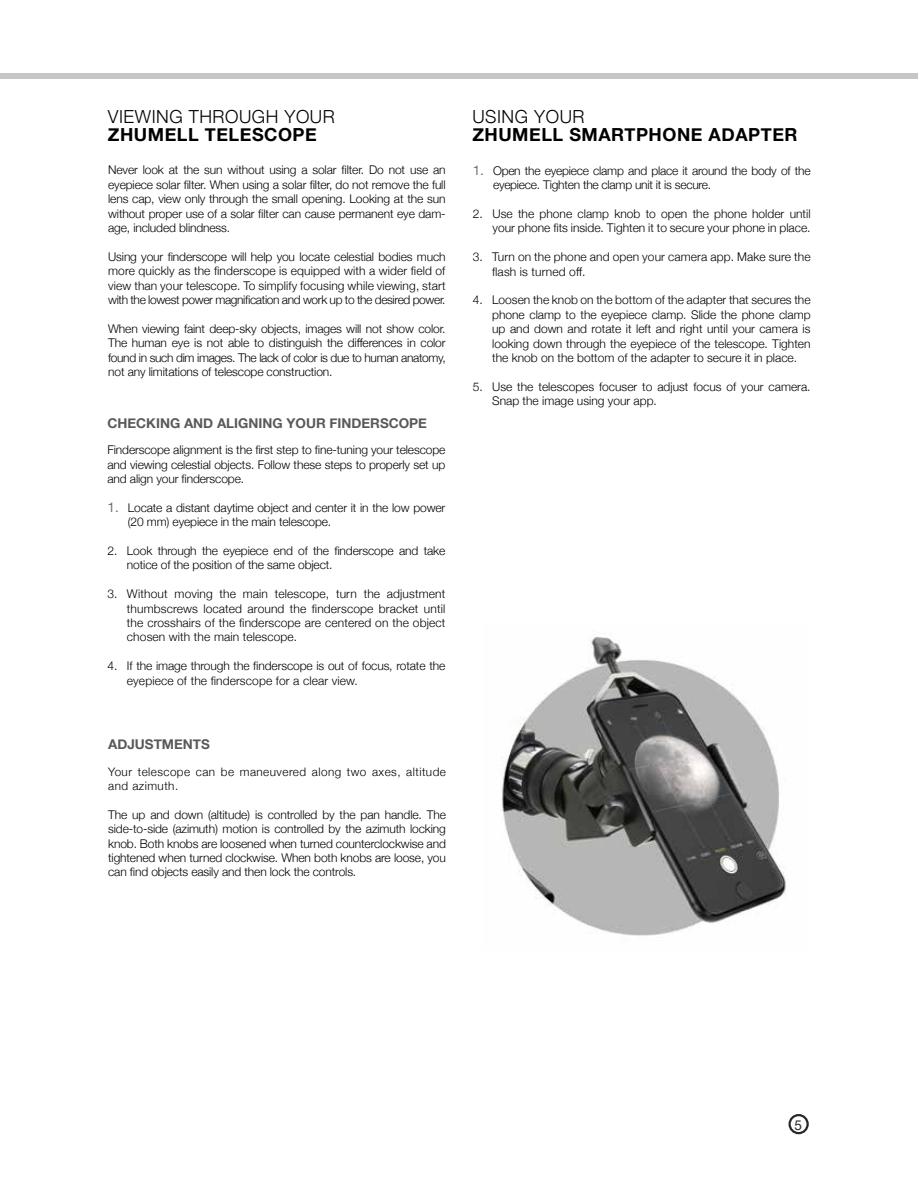
<style>
.page{position:relative;width:918px;height:1188px;background:#fff}
.page>*{position:absolute;margin:0;border:0;box-sizing:border-box;transform-origin:0 0}
.t1{font:700 18px "Helvetica Neue";letter-spacing:.03em;color:#000}
.t2{font:300 18px "Helvetica Neue";letter-spacing:.03em;color:#000}
.t3{font:700 13.5px "Helvetica Neue";color:#58595b}
.t4{font:13.5px "Helvetica Neue";color:#2a2829}
.t5{font:300 12px/14.4px "Helvetica Neue";letter-spacing:-.01em;color:#000;text-align:justify}
.t6{font:300 12px/14.4px "Helvetica Neue";letter-spacing:.01em;color:#000}
.t7{font:300 11.7px/14.4px "Helvetica Neue";letter-spacing:.04em;color:#000}
.s1{font-weight:400;font-size:13.5px;color:#726e6d}
</style>
<div class="page">
<svg style="left:787px;top:1113px;width:23px;height:22px"></svg>
<div style="left:788px;top:1114px;width:21px;height:20px;border:2px solid #2a2829;border-radius:50%"></div>
<div style="left:0;top:74px;width:918px;height:5px;background:#c6c6c9"></div>
<img style="left:502px;top:637px;width:284px;height:299px">
<h1 class="t2" style="left:108px;top:102px;width:228px">VIEWING THROUGH YOUR</h1>
<h1 class="t1" style="left:108px;top:120px;width:211px">ZHUMELL TELESCOPE</h1>
<p class="t5" style="left:108px;top:162px;width:339px">Never look at the sun without using a solar filter. Do not use an eyepiece solar filter. When using a solar filter, do not remove the full lens cap, view only through the small opening. Looking at the sun without proper use of a solar filter can cause permanent eye dam&shy;age, included blindness.</p>
<p class="t5" style="left:108px;top:248px;width:339px">Using your finderscope will help you locate celestial bodies much more quickly as the finderscope is equipped with a wider field of view than your telescope. To simplify focusing while viewing, start with the lowest power magnification and work up to the desired power.</p>
<p class="t5" style="left:108px;top:320px;width:339px">When viewing faint deep-sky objects, images will not show color.<br>The human eye is not able to distinguish the differences in color found in such dim images. The lack of color is due to human anatomy, not any limitations of telescope construction.</p>
<p class="t3" style="left:108px;top:412px;width:321px">CHECKING AND ALIGNING YOUR FINDERSCOPE</p>
<p class="t5" style="left:108px;top:442px;width:339px">Finderscope alignment is the first step to fine-tuning your telescope and viewing celestial objects. Follow these steps to properly set up and align your finderscope.</p>
<p class="t5" style="left:128px;top:499px;width:319px;text-indent:-20px"><span class="s1">1.</span> Locate a distant daytime object and center it in the low power (20 mm) eyepiece in the main telescope.</p>
<p class="t5" style="left:127px;top:543px;width:320px;text-indent:-19px">2. Look through the eyepiece end of the finderscope and take notice of the position of the same object.</p>
<p class="t5" style="left:127px;top:586px;width:320px;text-indent:-19px">3. Without moving the main telescope, turn the adjustment thumbscrews located around the finderscope bracket until the crosshairs of the finderscope are centered on the object chosen with the main telescope.</p>
<p class="t5" style="left:127px;top:658px;width:320px;text-indent:-19px">4. If the image through the finderscope is out of focus, rotate the eyepiece of the finderscope for a clear view.</p>
<p class="t3" style="left:108px;top:733px;width:103px">ADJUSTMENTS</p>
<p class="t7" style="left:108px;top:763px;width:339px">Your telescope can be maneuvered along two axes, altitude and azimuth.</p>
<p class="t5" style="left:108px;top:806px;width:339px">The up and down (altitude) is controlled by the pan handle. The side-to-side (azimuth) motion is controlled by the azimuth locking knob. Both knobs are loosened when turned counterclockwise and tightened when turned clockwise. When both knobs are loose, you can find objects easily and then lock the controls.</p>
<h1 class="t2" style="left:472px;top:102px;width:114px">USING YOUR</h1>
<h1 class="t1" style="left:472px;top:120px;width:327px">ZHUMELL SMARTPHONE ADAPTER</h1>
<p class="t5" style="left:493px;top:162px;width:319px;text-indent:-20px"><span class="s1">1.</span> Open the eyepiece clamp and place it around the body of the eyepiece. Tighten the clamp unit it is secure.</p>
<p class="t5" style="left:473px;top:206px;width:339px;text-align:right">2. Use the phone clamp knob to open the phone holder until your phone fits inside. Tighten it to secure your phone in place.</p>
<p class="t6" style="left:492px;top:249px;width:320px;text-indent:-19px">3. Turn on the phone and open your camera app. Make sure the flash is turned off.</p>
<p class="t5" style="left:492px;top:292px;width:320px;text-indent:-19px">4. Loosen the knob on the bottom of the adapter that secures the phone clamp to the eyepiece clamp. Slide the phone clamp up and down and rotate it left and right until your camera is looking down through the eyepiece of the telescope. Tighten the knob on the bottom of the adapter to secure it in place.</p>
<p class="t5" style="left:492px;top:378px;width:320px;text-indent:-19px">5. Use the telescopes focuser to adjust focus of your camera.<br>Snap the image using your app.</p>
<p class="t4" style="left:794px;top:1115px;width:9px">5</p>
</div>
